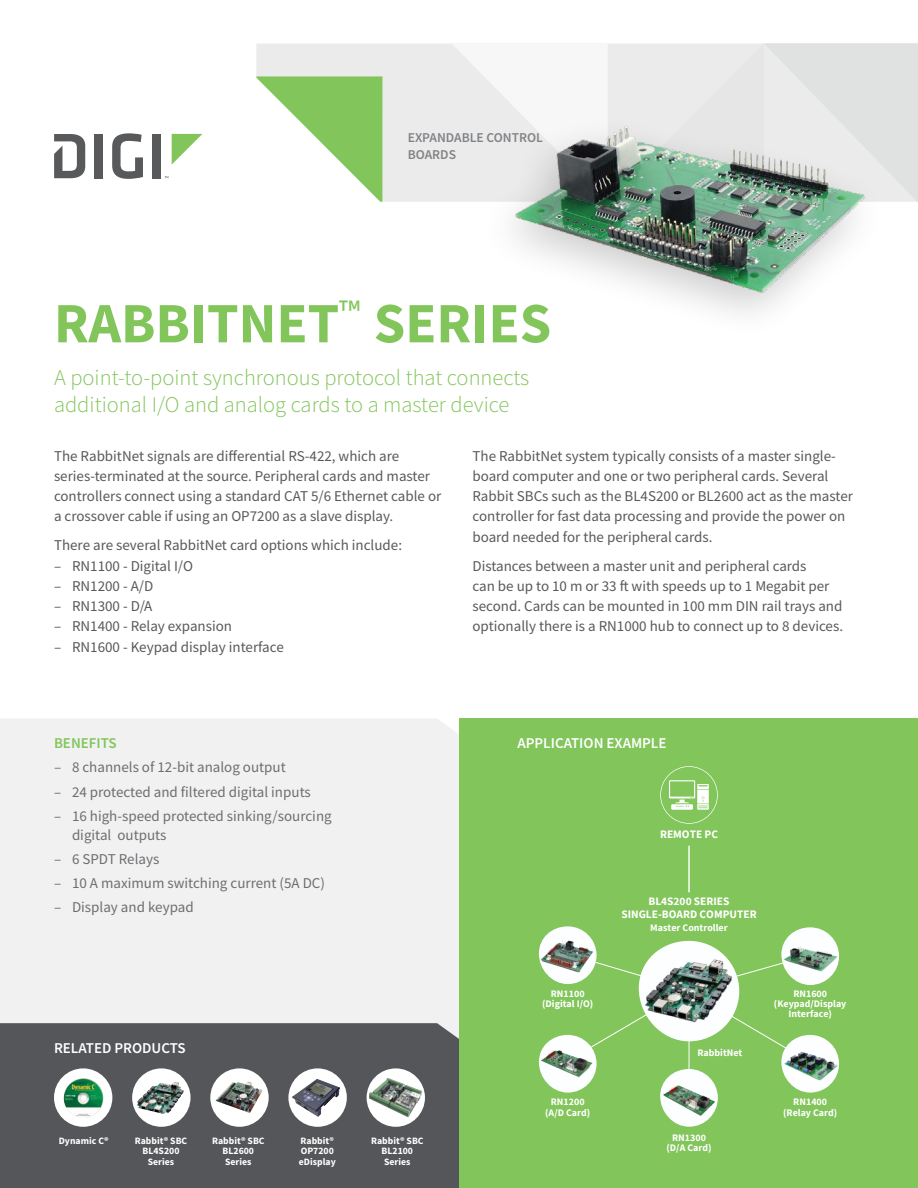
<style>
.page{position:relative;width:918px;height:1188px;background:#fff}
.page>*{position:absolute;margin:0;border:0;box-sizing:border-box;transform-origin:0 0}
.t1{font:700 57px "Source Sans Pro";color:#82c55b}
.Product_Description{font:300 22.5px/27px "Source Sans Pro";color:#82c55b}
.Body_Copy{font:15px/20.2px "Source Sans Pro";color:#58595b}
.Bullets{font:15px/19.5px "Source Sans Pro";color:#6d6e71}
.t2{font:600 15px "Source Sans Pro";color:#fff}
.t3{font:600 15px "Source Sans Pro";color:#82c55b}
.t4{font:600 13.5px/16.5px "Source Sans Pro";color:#808285}
.t5{font:700 11.4px/12.9px "Source Sans Pro";color:#fff;text-align:center}
.t6{font:700 10.05px/10.4px "Source Sans Pro";color:#fff;text-align:center}
.t7{font:700 9.75px/10.5px "Source Sans Pro";color:#fff;text-align:center}
</style>
<div class="page">
<div style="left:95px;top:134px;width:8px;height:44px;background:#58595b"></div>
<svg style="left:112px;top:133px;width:31px;height:46px"></svg>
<div style="left:152px;top:134px;width:9px;height:44px;background:#58595b"></div>
<svg style="left:172px;top:134px;width:30px;height:30px"></svg>
<svg style="left:54px;top:134px;width:31px;height:44px"></svg>
<div style="left:459px;top:718px;width:459px;height:470px;background:#82c55b"></div>
<div style="left:0;top:719px;width:459px;height:304px;background:#f1f1f2"></div>
<div style="left:0;top:1023px;width:459px;height:165px;background:#55565a"></div>
<div style="left:256px;top:44px;width:195px;height:158px;background:#ebebeb"></div>
<svg style="left:256px;top:76px;width:126px;height:126px"></svg>
<svg style="left:451px;top:43px;width:467px;height:159px"></svg>
<svg style="left:61px;top:1075px;width:51px;height:52px"></svg>
<svg style="left:56px;top:1070px;width:55px;height:56px"></svg>
<img style="left:63px;top:1078px;width:42px;height:41px">
<svg style="left:210px;top:1068px;width:59px;height:59px"></svg>
<svg style="left:213px;top:1121px;width:56px;height:1px"></svg>
<svg style="left:210px;top:1073px;width:59px;height:48px"></svg>
<img style="left:226px;top:1082px;width:19px;height:7px">
<div style="left:367px;top:1068px;width:58px;height:59px;background:#fff;border-radius:50%"></div>
<img style="left:369px;top:1078px;width:54px;height:40px">
<svg style="left:132px;top:1068px;width:59px;height:59px"></svg>
<svg style="left:132px;top:1072px;width:59px;height:51px"></svg>
<img style="left:158px;top:1082px;width:16px;height:3px">
<svg style="left:288px;top:1070px;width:59px;height:56px"></svg>
<img style="left:292px;top:1079px;width:48px;height:38px">
<div style="left:539px;top:926px;width:58px;height:58px;background:#fcfeff;border-radius:28px"></div>
<svg style="left:781px;top:927px;width:58px;height:58px"></svg>
<svg style="left:539px;top:1035px;width:58px;height:58px"></svg>
<div style="left:660px;top:1069px;width:58px;height:58px;background:#fcfeff;border-radius:28px"></div>
<div style="left:781px;top:1035px;width:58px;height:58px;background:#fcfeff;border-radius:28px"></div>
<hr style="left:688px;top:846px;width:2px;height:46px;background:#fff">
<hr style="left:689px;top:1011px;width:1px;height:59px;background:#fff">
<svg style="left:595px;top:962px;width:192px;height:87px"></svg>
<div style="left:639px;top:941px;width:100px;height:100px;background:#fcfeff;border-radius:50px"></div>
<img style="left:539px;top:1040px;width:56px;height:45px">
<img style="left:539px;top:932px;width:58px;height:46px">
<img style="left:661px;top:1082px;width:56px;height:35px">
<img style="left:778px;top:931px;width:61px;height:53px">
<img style="left:781px;top:1047px;width:58px;height:38px">
<svg style="left:786px;top:1071px;width:24px;height:12px"></svg>
<svg style="left:660px;top:766px;width:58px;height:58px"></svg>
<img style="left:644px;top:960px;width:88px;height:62px">
<img style="left:481px;top:86px;width:411px;height:228px">
<p class="t4" style="left:408px;top:129px;width:137px">EXPANDABLE CONTROL<br>BOARDS</p>
<p class="t1" style="left:54px;top:287px;width:499px">RABBITNET<sup>™</sup> SERIES</p>
<p class="Product_Description" style="left:54px;top:365px;width:477px">A point-to-point synchronous protocol that connects additional I/O and analog cards to a master device</p>
<p class="Body_Copy" style="left:54px;top:445px;width:389px">The RabbitNet signals are differential RS-422, which are series-terminated at the source. Peripheral cards and master controllers connect using a standard CAT 5/6 Ethernet cable or a crossover cable if using an OP7200 as a slave display.</p>
<p class="Body_Copy" style="left:54px;top:535px;width:350px">There are several RabbitNet card options which include:</p>
<p class="Body_Copy" style="left:54px;top:556px;width:141px">– RN1100 - Digital I/O</p>
<p class="Body_Copy" style="left:54px;top:576px;width:101px">– RN1200 - A/D</p>
<p class="Body_Copy" style="left:54px;top:596px;width:100px">– RN1300 - D/A</p>
<p class="Body_Copy" style="left:54px;top:616px;width:180px">– RN1400 - Relay expansion</p>
<p class="Body_Copy" style="left:54px;top:637px;width:231px">– RN1600 - Keypad display interface</p>
<p class="Body_Copy" style="left:472px;top:445px;width:382px">The RabbitNet system typically consists of a master single&shy;board computer and one or two peripheral cards. Several Rabbit SBCs such as the BL4S200 or BL2600 act as the master controller for fast data processing and provide the power on board needed for the peripheral cards.</p>
<p class="Body_Copy" style="left:472px;top:556px;width:372px">Distances between a master unit and peripheral cards<br>can be up to 10 m or 33 ft with speeds up to 1 Megabit per second. Cards can be mounted in 100 mm DIN rail trays and optionally there is a RN1000 hub to connect up to 8 devices.</p>
<p class="t3" style="left:54px;top:734px;width:64px">BENEFITS</p>
<p class="t2" style="left:518px;top:734px;width:151px">APPLICATION EXAMPLE</p>
<p class="Bullets" style="left:54px;top:758px;width:233px">– 8 channels of 12-bit analog output</p>
<p class="Bullets" style="left:54px;top:782px;width:258px">– 24 protected and filtered digital inputs</p>
<p class="Bullets" style="left:72px;top:806px;width:261px;text-indent:-18px">– 16 high-speed protected sinking/sourcing digital outputs</p>
<p class="Bullets" style="left:54px;top:849px;width:107px">– 6 SPDT Relays</p>
<p class="Bullets" style="left:54px;top:873px;width:273px">– 10 A maximum switching current (5A DC)</p>
<p class="Bullets" style="left:54px;top:898px;width:141px">– Display and keypad</p>
<p class="t5" style="left:660px;top:828px;width:60px">REMOTE PC</p>
<p class="t5" style="left:621px;top:895px;width:137px">BL4S200 SERIES<br>SINGLE-BOARD COMPUTER</p>
<p class="t6" style="left:650px;top:922px;width:79px">Master Controller</p>
<p class="t6" style="left:542px;top:988px;width:53px">RN1100 (Digital I/O)</p>
<p class="t6" style="left:774px;top:988px;width:74px">RN1600 (Keypad/Display<br>Interface)</p>
<p class="t2" style="left:54px;top:1038px;width:133px">RELATED PRODUCTS</p>
<p class="t6" style="left:697px;top:1047px;width:46px">RabbitNet</p>
<p class="t6" style="left:545px;top:1097px;width:47px">RN1200 (A/D Card)</p>
<p class="t6" style="left:783px;top:1097px;width:56px">RN1400 (Relay Card)</p>
<p class="t7" style="left:59px;top:1135px;width:51px">Dynamic C®</p>
<p class="t7" style="left:212px;top:1135px;width:54px">Rabbit® SBC<br>BL2600</p>
<p class="t7" style="left:225px;top:1156px;width:28px">Series</p>
<p class="t7" style="left:135px;top:1135px;width:54px">Rabbit® SBC<br>BL4S200</p>
<p class="t7" style="left:148px;top:1156px;width:28px">Series</p>
<p class="t7" style="left:301px;top:1135px;width:35px">Rabbit®</p>
<p class="t7" style="left:301px;top:1146px;width:35px">OP7200</p>
<p class="t7" style="left:299px;top:1156px;width:38px">eDisplay</p>
<p class="t7" style="left:371px;top:1135px;width:54px">Rabbit® SBC<br>BL2100</p>
<p class="t7" style="left:384px;top:1156px;width:28px">Series</p>
<p class="t6" style="left:667px;top:1132px;width:47px">RN1300 (D/A Card)</p>
</div>
